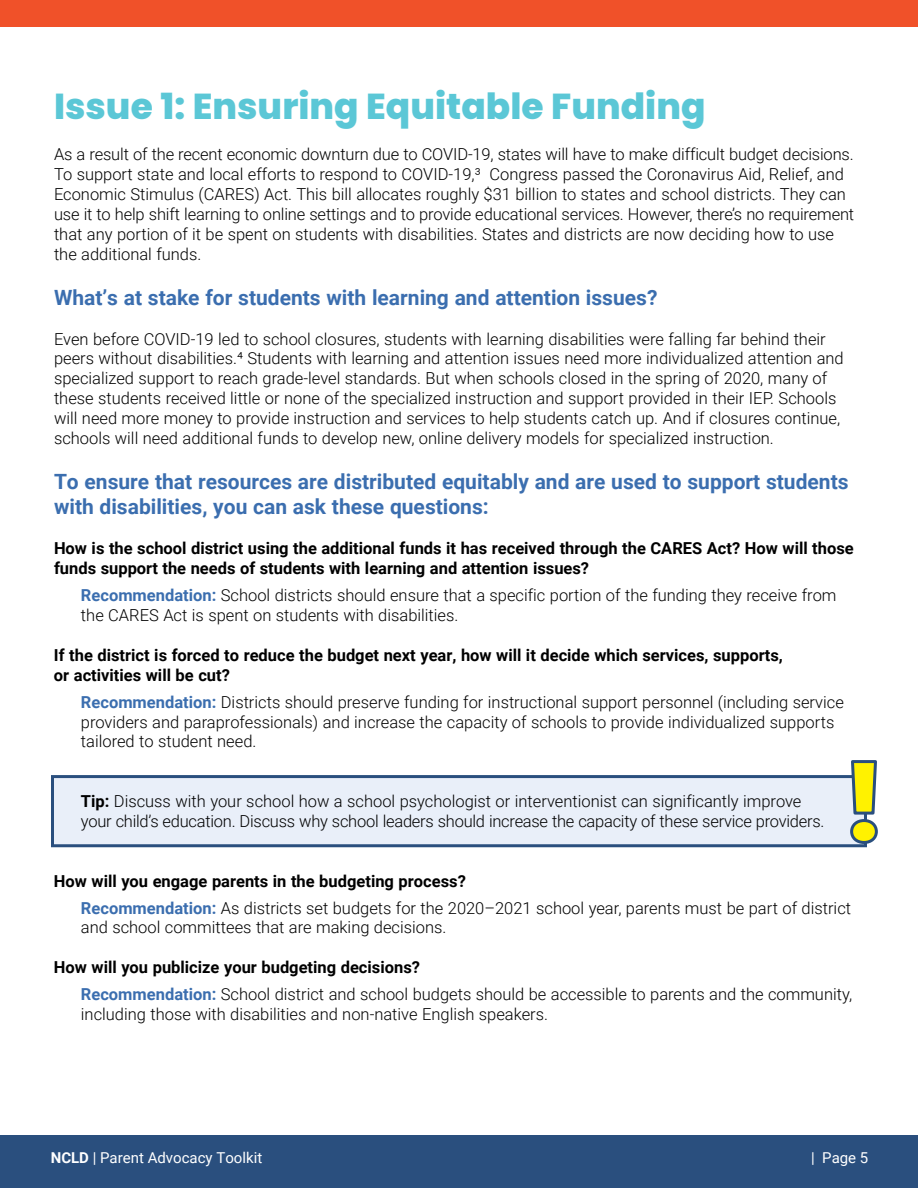
<style>
.page{position:relative;width:918px;height:1188px;background:#fff}
.page>*{position:absolute;margin:0;border:0;box-sizing:border-box;transform-origin:0 0}
.t1{font:800 36px "Poppins";color:#5bc7d6}
.t2{font:700 21px/25.3px "Roboto";color:#3b6eaf}
.t3{font:300 16.5px/20px "Roboto";color:#000}
.t4{font:700 16.5px/20px "Roboto";color:#000}
.t5{font:15px "Roboto";color:#fff}
.s1{font-weight:700;color:#3b6eaf}
.s2{font-weight:700}
</style>
<div class="page">
<svg style="left:51px;top:775px;width:816px;height:73px"></svg>
<svg style="left:849px;top:760px;width:29px;height:85px"></svg>
<div style="left:0;top:0;width:918px;height:27px;background:#f05129"></div>
<div style="left:0;top:1135px;width:918px;height:53px;background:#2a4f7e"></div>
<h1 class="t1" style="left:54px;top:85px;width:653px">Issue 1: Ensuring Equitable Funding</h1>
<p class="t3" style="left:54px;top:144px;width:802px">As a result of the recent economic downturn due to COVID-19, states will have to make difficult budget decisions.<br>To support state and local efforts to respond to COVID-19,³ Congress passed the Coronavirus Aid, Relief, and Economic Stimulus (CARES) Act. This bill allocates roughly $31 billion to states and school districts. They can use it to help shift learning to online settings and to provide educational services. However, there’s no requirement that any portion of it be spent on students with disabilities. States and districts are now deciding how to use the additional funds.</p>
<p class="t2" style="left:54px;top:284px;width:605px">What’s at stake for students with learning and attention issues?</p>
<p class="t3" style="left:54px;top:328px;width:791px">Even before COVID-19 led to school closures, students with learning disabilities were falling far behind their peers without disabilities.4 Students with learning and attention issues need more individualized attention and specialized support to reach grade-level standards. But when schools closed in the spring of 2020, many of these students received little or none of the specialized instruction and support provided in their IEP. Schools will need more money to provide instruction and services to help students catch up. And if closures continue, schools will need additional funds to develop new, online delivery models for specialized instruction.</p>
<p class="t2" style="left:54px;top:468px;width:796px">To ensure that resources are distributed equitably and are used to support students with disabilities, you can ask these questions:</p>
<p class="t4" style="left:54px;top:538px;width:801px">How is the school district using the additional funds it has received through the CARES Act? How will those funds support the needs of students with learning and attention issues?</p>
<p class="t3" style="left:81px;top:585px;width:757px"><span class="s1">Recommendation:</span> School districts should ensure that a specific portion of the funding they receive from the CARES Act is spent on students with disabilities.</p>
<p class="t4" style="left:54px;top:644px;width:730px">If the district is forced to reduce the budget next year, how will it decide which services, supports, or activities will be cut?</p>
<p class="t3" style="left:81px;top:691px;width:765px"><span class="s1">Recommendation:</span> Districts should preserve funding for instructional support personnel (including service providers and paraprofessionals) and increase the capacity of schools to provide individualized supports tailored to student need.</p>
<p class="t3" style="left:81px;top:791px;width:745px"><span class="s2">Tip:</span> Discuss with your school how a school psychologist or interventionist can significantly improve your child’s education. Discuss why school leaders should increase the capacity of these service providers.</p>
<p class="t3" style="left:81px;top:867px;width:772px;line-height:27px;text-indent:-27px"><span class="s2">How will you engage parents in the budgeting process?<br></span><span class="s1">Recommendation:</span> As districts set budgets for the 2020–2021 school year, parents must be part of district</p>
<p class="t3" style="left:81px;top:917px;width:367px">and school committees that are making decisions.</p>
<p class="t3" style="left:81px;top:953px;width:773px;line-height:27px;text-indent:-27px"><span class="s2">How will you publicize your budgeting decisions?<br></span><span class="s1">Recommendation:</span> School district and school budgets should be accessible to parents and the community,</p>
<p class="t3" style="left:81px;top:1004px;width:469px">including those with disabilities and non-native English speakers.</p>
<p class="t5" style="left:51px;top:1147px;width:213px"><span class="s2">NCLD</span> | Parent Advocacy Toolkit</p>
<p class="t5" style="left:811px;top:1147px;width:59px">| Page 5</p>
</div>
